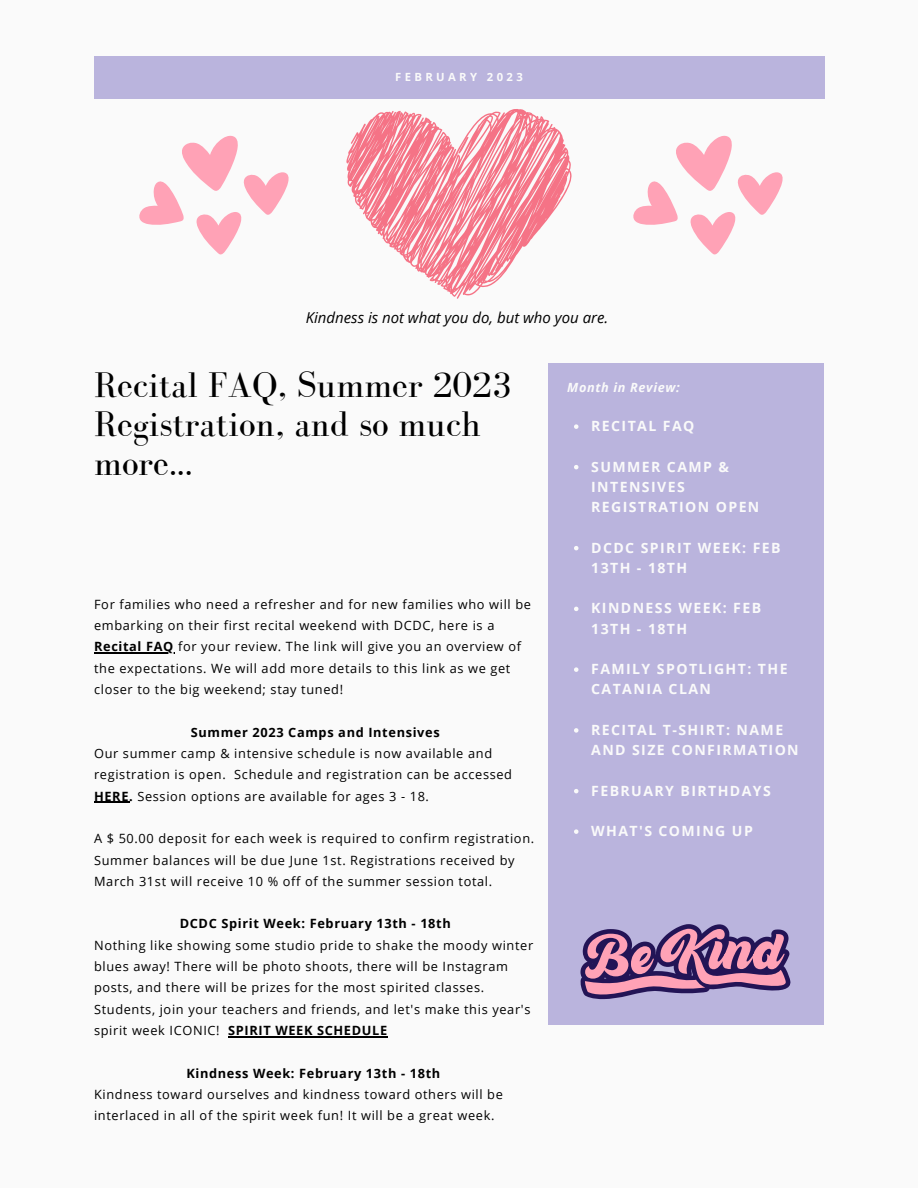
<style>
.page{position:relative;width:918px;height:1188px;background:#fafafa}
.page>*{position:absolute;margin:0;border:0;box-sizing:border-box;transform-origin:0 0}
.t1{font:36.75px/39.3px "Bodoni FLF";color:#000}
.t2{font:italic 15px "Open Sans";color:#000}
.t3{font:700 14.1px/20.2px "Open Sans";letter-spacing:.1em;color:#fafafa}
.t4{font:12.75px/21.3px "Open Sans";letter-spacing:.05em;color:#000}
.t5{font:700 12.75px "Open Sans";letter-spacing:.05em;color:#000}
.t6{font:italic 700 12.75px "Open Sans";letter-spacing:.05em;color:#fafafa}
.t7{font:700 11.25px "Open Sans";letter-spacing:.3em;color:#fafafa}
.s1{font-weight:700}
</style>
<div class="page">
<div style="left:94px;top:56px;width:730px;height:43px;background:#bab4dd"></div>
<div style="left:548px;top:363px;width:276px;height:662px;background:#bab4dd"></div>
<svg style="left:346px;top:109px;width:226px;height:190px"></svg>
<svg style="left:139px;top:136px;width:150px;height:119px"></svg>
<svg style="left:633px;top:136px;width:150px;height:119px"></svg>
<svg style="left:580px;top:924px;width:211px;height:75px"></svg>
<svg style="left:574px;top:424px;width:4px;height:5px"></svg>
<svg style="left:574px;top:465px;width:4px;height:4px"></svg>
<svg style="left:574px;top:546px;width:4px;height:4px"></svg>
<svg style="left:574px;top:607px;width:4px;height:4px"></svg>
<svg style="left:574px;top:667px;width:4px;height:5px"></svg>
<svg style="left:574px;top:728px;width:4px;height:5px"></svg>
<svg style="left:574px;top:789px;width:4px;height:4px"></svg>
<svg style="left:574px;top:829px;width:4px;height:5px"></svg>
<hr style="left:94px;top:652px;width:80px;height:1px;background:#000">
<hr style="left:94px;top:802px;width:35px;height:1px;background:#000">
<hr style="left:228px;top:1036px;width:160px;height:1px;background:#000">
<p class="t7" style="left:395px;top:69px;width:129px">FEBRUARY 2023</p>
<p class="t2" style="left:306px;top:307px;width:304px">Kindness is not what you do, but who you are.</p>
<h1 class="t1" style="left:94px;top:365px;width:419px">Recital FAQ, Summer 2023</h1>
<p class="t6" style="left:567px;top:378px;width:114px">Month in Review:</p>
<h1 class="t1" style="left:94px;top:404px;width:388px">Registration, and so much more...</h1>
<p class="t3" style="left:591px;top:416px;width:105px">RECITAL FAQ</p>
<p class="t3" style="left:591px;top:456px;width:170px">SUMMER CAMP &amp;<br>INTENSIVES<br>REGISTRATION OPEN</p>
<p class="t3" style="left:591px;top:537px;width:191px">DCDC SPIRIT WEEK: FEB<br>13TH - 18TH</p>
<p class="t3" style="left:591px;top:598px;width:172px">KINDNESS WEEK: FEB<br>13TH - 18TH</p>
<p class="t3" style="left:591px;top:659px;width:198px">FAMILY SPOTLIGHT: THE<br>CATANIA CLAN</p>
<p class="t3" style="left:591px;top:719px;width:209px">RECITAL T-SHIRT: NAME<br>AND SIZE CONFIRMATION</p>
<p class="t3" style="left:591px;top:780px;width:181px">FEBRUARY BIRTHDAYS</p>
<p class="t3" style="left:591px;top:821px;width:163px">WHAT'S COMING UP</p>
<p class="t4" style="left:94px;top:593px;width:438px">For families who need a refresher and for new families who will be embarking on their first recital weekend with DCDC, here is a <span class="s1">Recital FAQ</span> for your review. The link will give you an overview of the expectations. We will add more details to this link as we get closer to the big weekend; stay tuned!</p>
<p class="t5" style="left:191px;top:723px;width:250px">Summer 2023 Camps and Intensives</p>
<p class="t4" style="left:94px;top:742px;width:420px">Our summer camp &amp; intensive schedule is now available and registration is open. Schedule and registration can be accessed<br><span class="s1">HERE.</span> Session options are available for ages 3 - 18.</p>
<p class="t4" style="left:94px;top:828px;width:442px">A $ 50.00 deposit for each week is required to confirm registration.<br>Summer balances will be due June 1st. Registrations received by<br>March 31st will receive 10 % off of the summer session total.</p>
<p class="t5" style="left:180px;top:915px;width:273px">DCDC Spirit Week: February 13th - 18th</p>
<p class="t4" style="left:94px;top:934px;width:441px">Nothing like showing some studio pride to shake the moody winter blues away! There will be photo shoots, there will be Instagram posts, and there will be prizes for the most spirited classes.<br>Students, join your teachers and friends, and let's make this year's spirit week ICONIC! <span class="s1">SPIRIT WEEK SCHEDULE</span></p>
<p class="t5" style="left:186px;top:1064px;width:255px">Kindness Week: February 13th - 18th</p>
<p class="t4" style="left:94px;top:1083px;width:410px">Kindness toward ourselves and kindness toward others will be interlaced in all of the spirit week fun! It will be a great week.</p>
</div>
